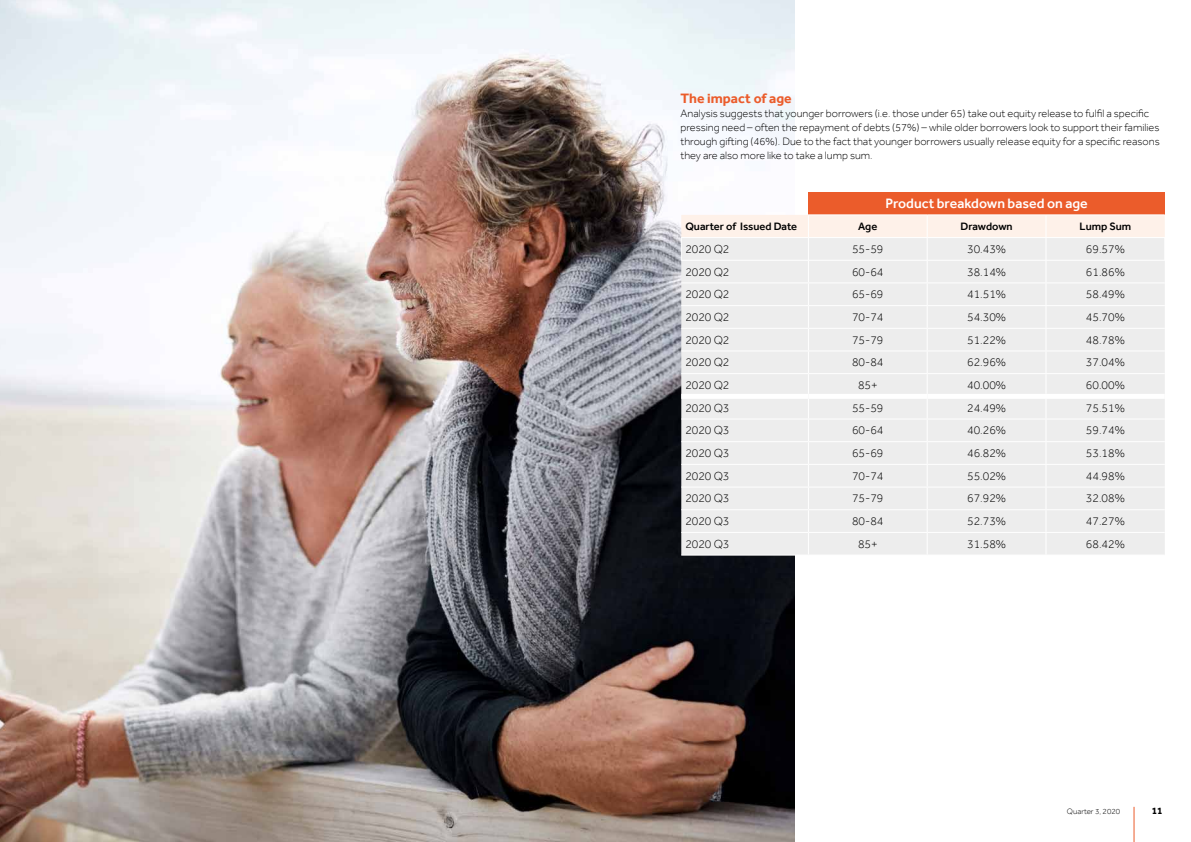
<style>
.page{position:relative;width:1191px;height:842px;background:#fff}
.page>*{position:absolute;margin:0;border:0;box-sizing:border-box;transform-origin:0 0}
.t1{font:500 14px "Effra";color:#fff}
.t2{font:700 14px "Effra";color:#eb5c2b}
.t3{font:300 12px "Effra";color:#000}
.t4{font:300 11px/14px "Effra";color:#000}
.t5{font:500 11px "Effra";color:#000}
.t6{font:700 10px "Effra";color:#000}
.t7{font:300 8px "Effra";color:#000}
</style>
<div class="page">
<hr style="left:1133px;top:807px;width:1px;height:35px;background:#eb5c2b">
<img style="left:0;top:0;width:794px;height:842px">
<div style="left:808px;top:192px;width:356px;height:23px;background:#eb5c2b"></div>
<hr style="left:681px;top:555px;width:127px;height:1px;background:#fff">
<hr style="left:808px;top:214px;width:119px;height:1px;background:#fff">
<hr style="left:927px;top:214px;width:119px;height:1px;background:#fff">
<hr style="left:1046px;top:214px;width:118px;height:1px;background:#fff">
<svg style="left:681px;top:215px;width:484px;height:340px;background:#efeeed"></svg>
<hr style="left:681px;top:260px;width:127px;height:1px;background:#fff">
<hr style="left:808px;top:260px;width:119px;height:1px;background:#fff">
<hr style="left:927px;top:260px;width:119px;height:1px;background:#fff">
<hr style="left:1046px;top:260px;width:119px;height:1px;background:#fff">
<p class="t2" style="left:680px;top:90px;width:113px">The impact of age</p>
<p class="t4" style="left:680px;top:106px;width:481px">Analysis suggests that younger borrowers (i.e. those under 65) take out equity release to fulfil a specific pressing need – often the repayment of debts (57%) – while older borrowers look to support their families through gifting (46%). Due to the fact that younger borrowers usually release equity for a specific reasons they are also more like to take a lump sum.</p>
<p class="t1" style="left:885px;top:195px;width:204px">Product breakdown based on age</p>
<p class="t5" style="left:685px;top:220px;width:113px">Quarter of Issued Date</p>
<p class="t5" style="left:858px;top:220px;width:20px">Age</p>
<p class="t5" style="left:960px;top:220px;width:54px">Drawdown</p>
<p class="t5" style="left:1079px;top:220px;width:53px">Lump Sum</p>
<p class="t3" style="left:685px;top:242px;width:46px">2020 Q2</p>
<p class="t3" style="left:852px;top:242px;width:33px">55-59</p>
<p class="t3" style="left:967px;top:242px;width:40px">30.43%</p>
<p class="t3" style="left:1086px;top:242px;width:40px">69.57%</p>
<p class="t3" style="left:685px;top:264px;width:46px">2020 Q2</p>
<p class="t3" style="left:852px;top:264px;width:33px">60-64</p>
<p class="t3" style="left:967px;top:264px;width:40px">38.14%</p>
<p class="t3" style="left:1086px;top:264px;width:40px">61.86%</p>
<p class="t3" style="left:685px;top:287px;width:46px">2020 Q2</p>
<p class="t3" style="left:852px;top:287px;width:33px">65-69</p>
<p class="t3" style="left:967px;top:287px;width:40px">41.51%</p>
<p class="t3" style="left:1086px;top:287px;width:40px">58.49%</p>
<p class="t3" style="left:685px;top:310px;width:46px">2020 Q2</p>
<p class="t3" style="left:852px;top:310px;width:33px">70-74</p>
<p class="t3" style="left:967px;top:310px;width:40px">54.30%</p>
<p class="t3" style="left:1086px;top:310px;width:40px">45.70%</p>
<p class="t3" style="left:685px;top:332px;width:46px">2020 Q2</p>
<p class="t3" style="left:852px;top:332px;width:33px">75-79</p>
<p class="t3" style="left:967px;top:332px;width:40px">51.22%</p>
<p class="t3" style="left:1086px;top:332px;width:40px">48.78%</p>
<p class="t3" style="left:685px;top:355px;width:46px">2020 Q2</p>
<p class="t3" style="left:852px;top:355px;width:33px">80-84</p>
<p class="t3" style="left:967px;top:355px;width:40px">62.96%</p>
<p class="t3" style="left:1086px;top:355px;width:40px">37.04%</p>
<p class="t3" style="left:685px;top:378px;width:46px">2020 Q2</p>
<p class="t3" style="left:858px;top:378px;width:21px">85+</p>
<p class="t3" style="left:967px;top:378px;width:40px">40.00%</p>
<p class="t3" style="left:1086px;top:378px;width:40px">60.00%</p>
<p class="t3" style="left:685px;top:400px;width:46px">2020 Q3</p>
<p class="t3" style="left:852px;top:400px;width:33px">55-59</p>
<p class="t3" style="left:967px;top:400px;width:40px">24.49%</p>
<p class="t3" style="left:1086px;top:400px;width:40px">75.51%</p>
<p class="t3" style="left:685px;top:423px;width:46px">2020 Q3</p>
<p class="t3" style="left:852px;top:423px;width:33px">60-64</p>
<p class="t3" style="left:967px;top:423px;width:40px">40.26%</p>
<p class="t3" style="left:1086px;top:423px;width:40px">59.74%</p>
<p class="t3" style="left:685px;top:446px;width:46px">2020 Q3</p>
<p class="t3" style="left:852px;top:446px;width:33px">65-69</p>
<p class="t3" style="left:967px;top:446px;width:40px">46.82%</p>
<p class="t3" style="left:1086px;top:446px;width:40px">53.18%</p>
<p class="t3" style="left:685px;top:469px;width:46px">2020 Q3</p>
<p class="t3" style="left:852px;top:469px;width:33px">70-74</p>
<p class="t3" style="left:967px;top:469px;width:40px">55.02%</p>
<p class="t3" style="left:1086px;top:469px;width:40px">44.98%</p>
<p class="t3" style="left:685px;top:491px;width:46px">2020 Q3</p>
<p class="t3" style="left:852px;top:491px;width:33px">75-79</p>
<p class="t3" style="left:967px;top:491px;width:40px">67.92%</p>
<p class="t3" style="left:1086px;top:491px;width:40px">32.08%</p>
<p class="t3" style="left:685px;top:514px;width:46px">2020 Q3</p>
<p class="t3" style="left:852px;top:514px;width:33px">80-84</p>
<p class="t3" style="left:967px;top:514px;width:40px">52.73%</p>
<p class="t3" style="left:1086px;top:514px;width:40px">47.27%</p>
<p class="t3" style="left:685px;top:537px;width:46px">2020 Q3</p>
<p class="t3" style="left:858px;top:537px;width:21px">85+</p>
<p class="t3" style="left:967px;top:537px;width:40px">31.58%</p>
<p class="t3" style="left:1086px;top:537px;width:40px">68.42%</p>
<p class="t7" style="left:1067px;top:806px;width:55px">Quarter 3, 2020</p>
<p class="t6" style="left:1151px;top:804px;width:12px">11</p>
</div>
